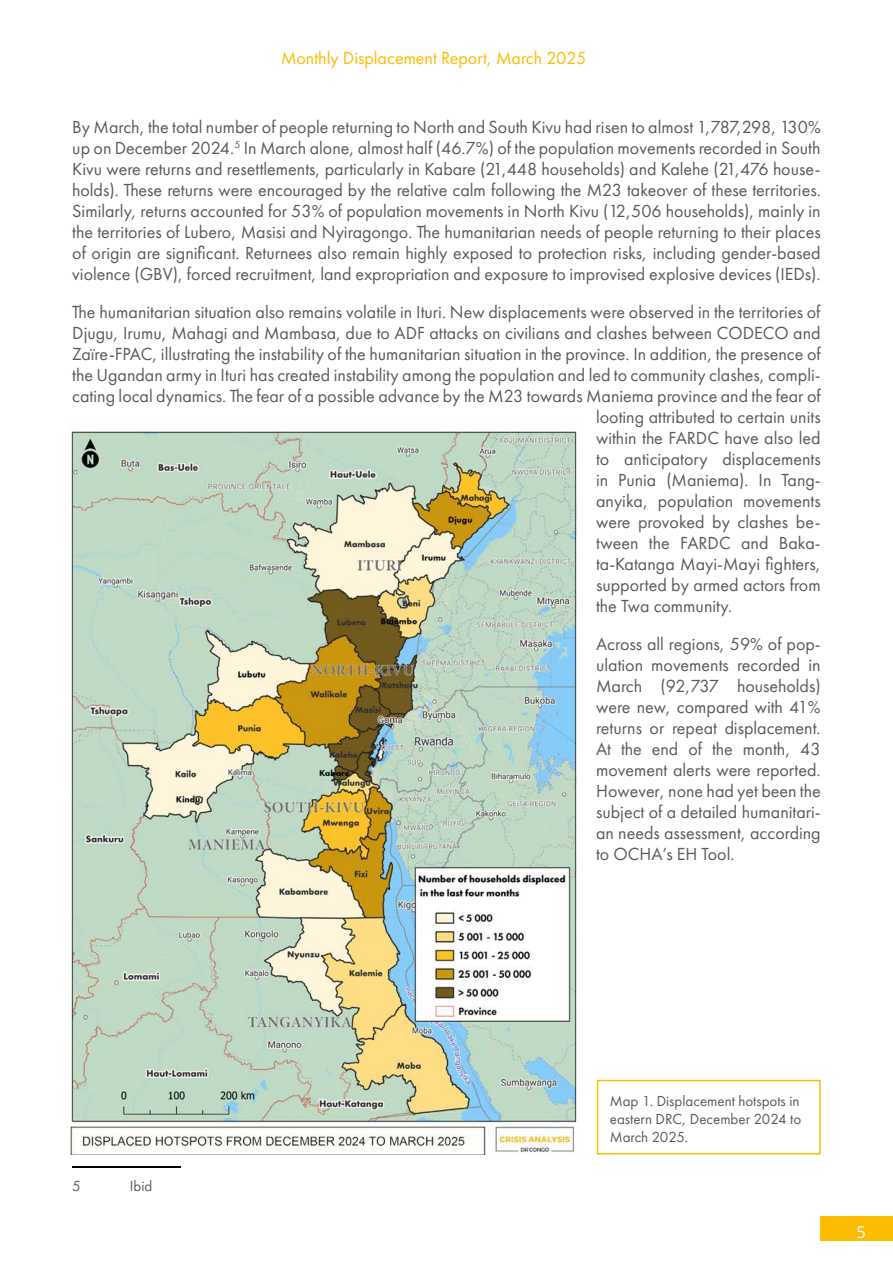
<style>
.page{position:relative;width:893px;height:1263px;background:#fff}
.page>*{position:absolute;margin:0;border:0;box-sizing:border-box;transform-origin:0 0}
.t1{font:18px/21px "Futura PT";color:#575a60;text-align:justify}
.t2{font:18px "Futura PT";color:#fcbc00}
.t3{font:16.5px "Open Sans";color:#fff}
.t4{font:15px/18px "Futura PT";color:#575a60;text-align:justify}
</style>
<div class="page">
<div style="left:821px;top:1216px;width:72px;height:25px;background:#fcbc00"></div>
<hr style="left:72px;top:1166px;width:108px;height:1px;background:#000">
<svg style="left:597px;top:1080px;width:224px;height:74px"></svg>
<img style="left:70px;top:430px;width:508px;height:724px">
<p class="t2" style="left:281px;top:47px;width:307px">Monthly Displacement Report, March 2025</p>
<p class="t1" style="left:72px;top:116px;width:750px">By March, the total number of people returning to North and South Kivu had risen to almost 1,787,298, 130% up on December 2024.<sup>5</sup> In March alone, almost half (46.7%) of the population movements recorded in South Kivu were returns and resettlements, particularly in Kabare (21,448 households) and Kalehe (21,476 house&shy;holds). These returns were encouraged by the relative calm following the M23 takeover of these territories.<br>Similarly, returns accounted for 53% of population movements in North Kivu (12,506 households), mainly in the territories of Lubero, Masisi and Nyiragongo. The humanitarian needs of people returning to their places of origin are significant. Returnees also remain highly exposed to protection risks, including gender-based violence (GBV), forced recruitment, land expropriation and exposure to improvised explosive devices (IEDs).</p>
<p class="t1" style="left:72px;top:301px;width:750px">The humanitarian situation also remains volatile in Ituri. New displacements were observed in the territories of</p>
<p class="t1" style="left:72px;top:322px;width:750px">Djugu, Irumu, Mahagi and Mambasa, due to ADF attacks on civilians and clashes between CODECO and</p>
<p class="t1" style="left:72px;top:343px;width:750px">Zaïre-FPAC, illustrating the instability of the humanitarian situation in the province. In addition, the presence of</p>
<p class="t1" style="left:72px;top:364px;width:750px">the Ugandan army in Ituri has created instability among the population and led to community clashes, compli-</p>
<p class="t1" style="left:72px;top:385px;width:750px">cating local dynamics. The fear of a possible advance by the M23 towards Maniema province and the fear of</p>
<p class="t1" style="left:596px;top:406px;width:226px">looting attributed to certain units</p>
<p class="t1" style="left:596px;top:427px;width:226px">within the FARDC have also led</p>
<p class="t1" style="left:596px;top:448px;width:226px">to anticipatory displacements</p>
<p class="t1" style="left:596px;top:469px;width:226px">in Punia (Maniema). In Tang-</p>
<p class="t1" style="left:596px;top:490px;width:226px">anyika, population movements</p>
<p class="t1" style="left:596px;top:511px;width:226px">were provoked by clashes be-</p>
<p class="t1" style="left:596px;top:532px;width:226px">tween the FARDC and Baka-</p>
<p class="t1" style="left:596px;top:553px;width:226px">ta-Katanga Mayi-Mayi fighters,</p>
<p class="t1" style="left:596px;top:574px;width:226px">supported by armed actors from</p>
<p class="t1" style="left:596px;top:595px;width:138px">the Twa community.</p>
<p class="t1" style="left:596px;top:633px;width:226px">Across all regions, 59% of pop&shy;ulation movements recorded in March (92,737 households) were new, compared with 41% returns or repeat displacement.<br>At the end of the month, 43 movement alerts were reported.<br>However, none had yet been the subject of a detailed humanitari&shy;an needs assessment, according to OCHA’s EH Tool.</p>
<p class="t4" style="left:72px;top:1176px;width:10px">5</p>
<p class="t4" style="left:130px;top:1176px;width:24px">Ibid</p>
<p class="t4" style="left:610px;top:1091px;width:193px">Map 1. Displacement hotspots in eastern DRC, December 2024 to March 2025.</p>
<p class="t3" style="left:856px;top:1221px;width:11px">5</p>
</div>
